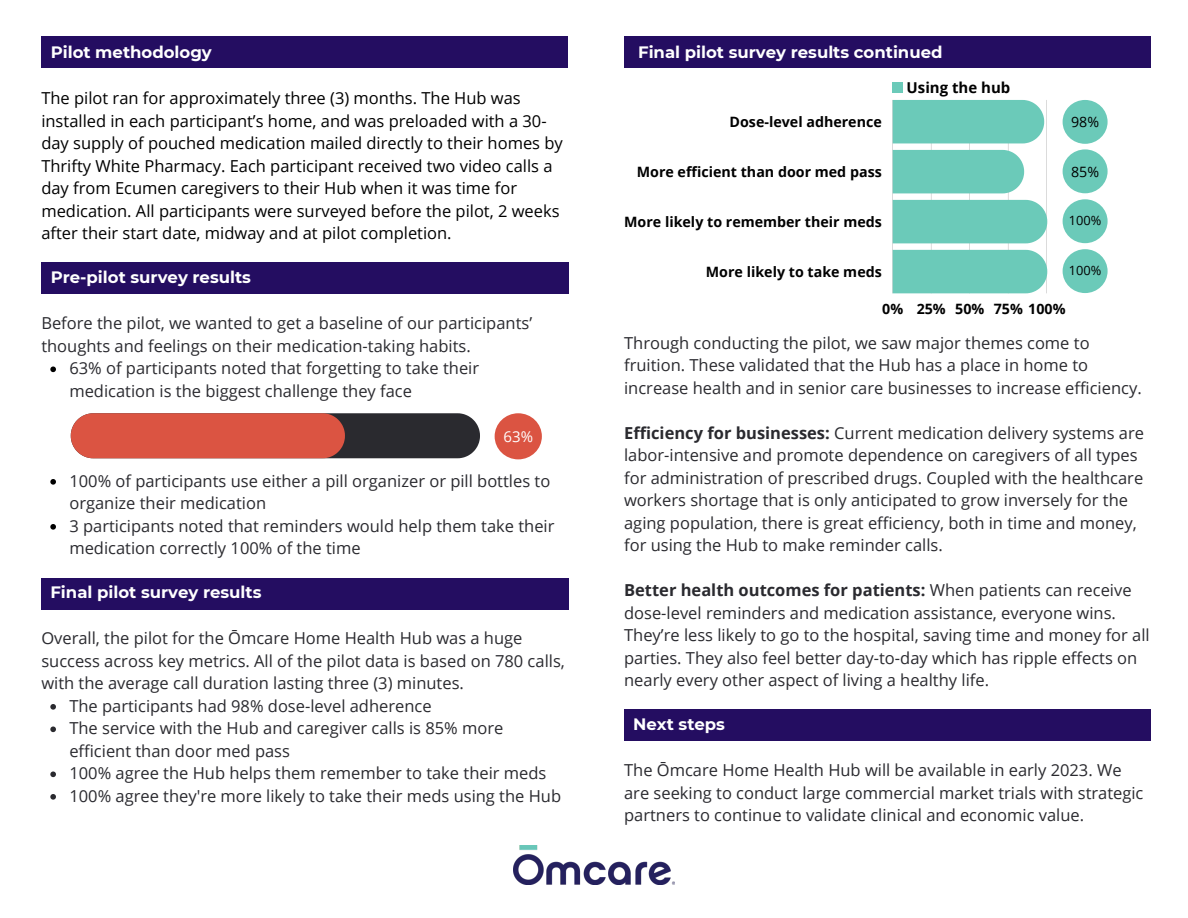
<style>
.page{position:relative;width:1188px;height:918px;background:#fff}
.page>*{position:absolute;margin:0;border:0;box-sizing:border-box;transform-origin:0 0}
.t1{font:16.5px/22.5px "Open Sans";color:#2a2a2f}
.t2{font:16.5px/22.5px "Open Sans";color:#000}
.t3{font:700 16.5px "Montserrat";color:#fff}
.t4{font:700 15px "Open Sans";color:#000}
.t5{font:15px "Open Sans";color:#fff}
.t6{font:700 14.25px "Open Sans";color:#000}
.t7{font:14.25px "Open Sans";color:#000}
.t8{font:12.9px "Open Sans";color:#000}
.s1{font-weight:700}
</style>
<div class="page">
<div style="left:41px;top:262px;width:528px;height:32px;background:#240d61"></div>
<div style="left:41px;top:578px;width:528px;height:32px;background:#240d61"></div>
<div style="left:624px;top:710px;width:527px;height:31px;background:#240d61"></div>
<div style="left:624px;top:36px;width:527px;height:32px;background:#240d61"></div>
<div style="left:41px;top:36px;width:527px;height:32px;background:#240d61"></div>
<svg style="left:50px;top:367px;width:6px;height:5px"></svg>
<svg style="left:50px;top:479px;width:6px;height:6px"></svg>
<svg style="left:50px;top:524px;width:6px;height:6px"></svg>
<svg style="left:50px;top:704px;width:6px;height:6px"></svg>
<svg style="left:50px;top:727px;width:6px;height:5px"></svg>
<svg style="left:50px;top:772px;width:6px;height:5px"></svg>
<svg style="left:50px;top:794px;width:6px;height:6px"></svg>
<svg style="left:71px;top:413px;width:409px;height:45px;background:#a14a40"></svg>
<hr style="left:892px;top:100px;width:1px;height:193px;background:#000">
<hr style="left:931px;top:100px;width:1px;height:193px;background:#000">
<hr style="left:969px;top:100px;width:1px;height:193px;background:#000">
<hr style="left:1008px;top:100px;width:1px;height:193px;background:#000">
<hr style="left:1046px;top:100px;width:1px;height:193px;background:#000">
<div style="left:893px;top:100px;width:151px;height:43px;background:#6bcab9"></div>
<div style="left:893px;top:150px;width:131px;height:43px;background:#6bcab9"></div>
<div style="left:893px;top:200px;width:154px;height:43px;background:#6bcab9"></div>
<div style="left:893px;top:250px;width:154px;height:43px;background:#6bcab9"></div>
<div style="left:1063px;top:100px;width:45px;height:44px;background:#6bcab9;border-radius:50%"></div>
<div style="left:1063px;top:149px;width:45px;height:44px;background:#6bcab9;border-radius:50%"></div>
<div style="left:1063px;top:199px;width:45px;height:44px;background:#6bcab9;border-radius:50%"></div>
<div style="left:1063px;top:249px;width:45px;height:44px;background:#6bcab9;border-radius:50%"></div>
<img style="left:514px;top:845px;width:161px;height:40px">
<div style="left:893px;top:82px;width:10px;height:10px;background:#6bcab9"></div>
<div style="left:495px;top:413px;width:47px;height:46px;background:#db5442;border-radius:50%"></div>
<p class="t3" style="left:51px;top:41px;width:163px">Pilot methodology</p>
<p class="t2" style="left:41px;top:87px;width:523px">The pilot ran for approximately three (3) months. The Hub was installed in each participant’s home, and was preloaded with a 30- day supply of pouched medication mailed directly to their homes by Thrifty White Pharmacy. Each participant received two video calls a day from Ecumen caregivers to their Hub when it was time for medication. All participants were surveyed before the pilot, 2 weeks after their start date, midway and at pilot completion.</p>
<p class="t3" style="left:51px;top:266px;width:202px">Pre-pilot survey results</p>
<p class="t1" style="left:41px;top:312px;width:492px">Before the pilot, we wanted to get a baseline of our participants’ thoughts and feelings on their medication-taking habits.</p>
<p class="t1" style="left:69px;top:357px;width:411px">63% of participants noted that forgetting to take their medication is the biggest challenge they face</p>
<p class="t5" style="left:504px;top:426px;width:31px">63%</p>
<p class="t1" style="left:69px;top:469px;width:487px">100% of participants use either a pill organizer or pill bottles to organize their medication<br>3 participants noted that reminders would help them take their medication correctly 100% of the time</p>
<p class="t3" style="left:50px;top:581px;width:213px">Final pilot survey results</p>
<p class="t1" style="left:41px;top:627px;width:525px">Overall, the pilot for the Ōmcare Home Health Hub was a huge success across key metrics. All of the pilot data is based on 780 calls, with the average call duration lasting three (3) minutes.</p>
<p class="t1" style="left:69px;top:694px;width:493px">The participants had 98% dose-level adherence<br>The service with the Hub and caregiver calls is 85% more efficient than door med pass<br>100% agree the Hub helps them remember to take their meds 100% agree they're more likely to take their meds using the Hub</p>
<p class="t3" style="left:638px;top:40px;width:306px">Final pilot survey results continued</p>
<p class="t4" style="left:907px;top:77px;width:105px">Using the hub</p>
<p class="t6" style="left:730px;top:112px;width:154px">Dose-level adherence</p>
<p class="t6" style="left:637px;top:162px;width:247px">More efficient than door med pass</p>
<p class="t6" style="left:624px;top:212px;width:259px">More likely to remember their meds</p>
<p class="t6" style="left:706px;top:262px;width:178px">More likely to take meds</p>
<p class="t8" style="left:1069px;top:262px;width:34px">100%</p>
<p class="t7" style="left:1071px;top:112px;width:30px">98%</p>
<p class="t7" style="left:1071px;top:162px;width:30px">85%</p>
<p class="t8" style="left:1069px;top:212px;width:34px">100%</p>
<p class="t6" style="left:882px;top:299px;width:185px">0% 25% 50% 75% 100%</p>
<p class="t1" style="left:624px;top:331px;width:519px">Through conducting the pilot, we saw major themes come to fruition. These validated that the Hub has a place in home to increase health and in senior care businesses to increase efficiency.</p>
<p class="t1" style="left:624px;top:421px;width:521px"><span class="s1">Efficiency for businesses:</span> Current medication delivery systems are labor-intensive and promote dependence on caregivers of all types for administration of prescribed drugs. Coupled with the healthcare workers shortage that is only anticipated to grow inversely for the aging population, there is great efficiency, both in time and money, for using the Hub to make reminder calls.</p>
<p class="t1" style="left:624px;top:579px;width:527px"><span class="s1">Better health outcomes for patients:</span> When patients can receive dose-level reminders and medication assistance, everyone wins.<br>They’re less likely to go to the hospital, saving time and money for all parties. They also feel better day-to-day which has ripple effects on nearly every other aspect of living a healthy life.</p>
<p class="t3" style="left:633px;top:713px;width:93px">Next steps</p>
<p class="t1" style="left:624px;top:759px;width:521px">The Ōmcare Home Health Hub will be available in early 2023. We are seeking to conduct large commercial market trials with strategic partners to continue to validate clinical and economic value.</p>
</div>
